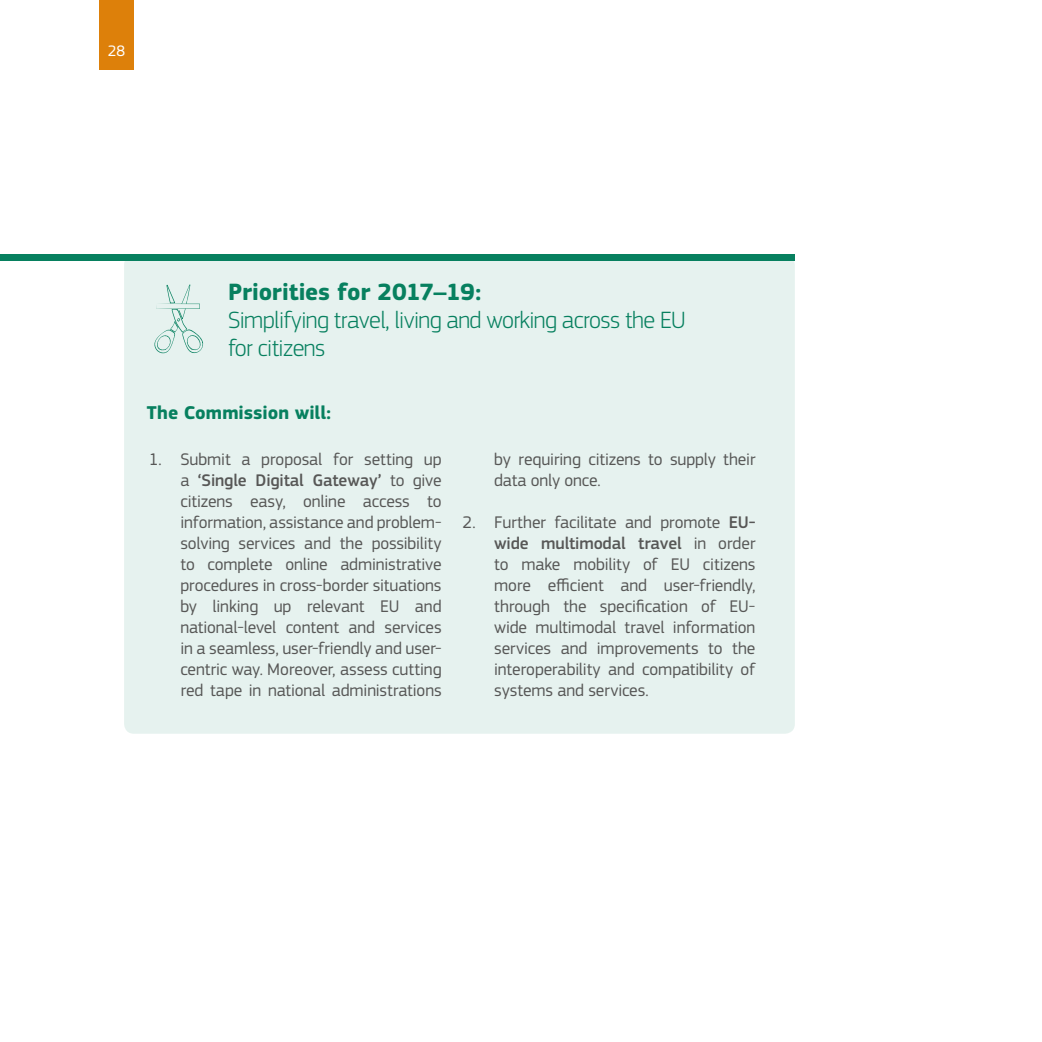
<style>
.page{position:relative;width:1042px;height:1042px;background:#fff}
.page>*{position:absolute;margin:0;border:0;box-sizing:border-box;transform-origin:0 0}
.t1{font:300 24.5px/28px "EC Square Sans Pro";letter-spacing:-.025em;color:#07805f}
.t2{font:700 24.5px "EC Square Sans Pro";letter-spacing:-.005em;color:#07805f}
.t3{font:700 19.25px "EC Square Sans Pro";color:#07805f}
.t4{font:17.5px/21px "EC Square Sans Pro";letter-spacing:-.005em;color:#575756;text-align:justify}
.t5{font:15.75px "EC Square Sans Pro";color:#fff}
.s1{font-weight:500}
</style>
<div class="page">
<div style="left:124px;top:255px;width:671px;height:479px;background:#e6f2ef;border-radius:10px"></div>
<div style="left:0;top:254px;width:795px;height:6px;background:#07805f"></div>
<svg style="left:154px;top:284px;width:50px;height:70px"></svg>
<div style="left:99px;top:0;width:35px;height:69px;background:#dd800a"></div>
<p class="t5" style="left:108px;top:41px;width:19px">28</p>
<h1 class="t2" style="left:228px;top:277px;width:254px">Priorities for 2017–19:</h1>
<h1 class="t1" style="left:228px;top:306px;width:459px">Simplifying travel, living and working across the EU for citizens</h1>
<p class="t3" style="left:147px;top:401px;width:186px">The Commission will:</p>
<p class="t4" style="left:180px;top:449px;width:263px;text-indent:-32px">1. Submit a proposal for setting up a <span class="s1">‘Single Digital Gateway’</span> to give citizens easy, online access to information, assistance and problem&shy;solving services and the possibility to complete online administrative procedures in cross-border situations by linking up relevant EU and national-level content and services in a seamless, user-friendly and user&shy;centric way. Moreover, assess cutting red tape in national administrations</p>
<p class="t4" style="left:494px;top:449px;width:263px">by requiring citizens to supply their data only once.</p>
<p class="t4" style="left:494px;top:512px;width:263px;text-indent:-32px">2. Further facilitate and promote <span class="s1">EU&shy;wide multimodal travel</span> in order to make mobility of EU citizens more efficient and user-friendly, through the specification of EU&shy;wide multimodal travel information services and improvements to the interoperability and compatibility of systems and services.</p>
</div>
